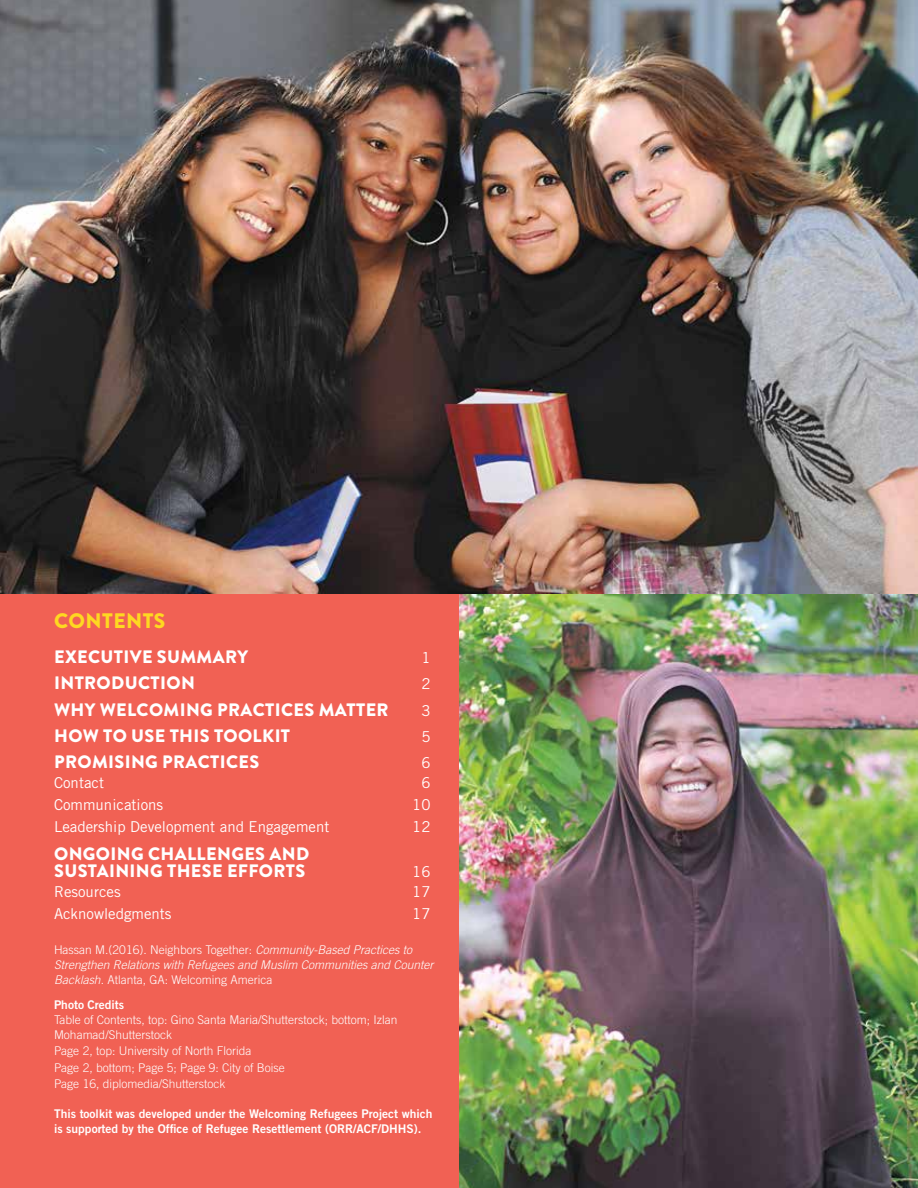
<style>
.page{position:relative;width:918px;height:1188px;background:#fff}
.page>*{position:absolute;margin:0;border:0;box-sizing:border-box;transform-origin:0 0}
.t1{font:900 21px "Brandon Grotesque";letter-spacing:.02em;color:#fed821}
.t2{font:900 18px/17.2px "Brandon Grotesque";letter-spacing:.02em;color:#fff}
.t3{font:15px "Trade Gothic LT Std";color:#fff}
.t4{font:300 12px/16.5px "Trade Gothic LT Std";color:#fff}
.t5{font:italic 300 12px/15px "Trade Gothic LT Std";color:#fff}
.t6{font:12px/15px "Trade Gothic LT Std Bd 2";color:#fff}
.s1{font-style:normal}
</style>
<div class="page">
<img style="left:0;top:0;width:918px;height:594px">
<div style="left:0;top:594px;width:459px;height:594px;background:#f16154"></div>
<img style="left:459px;top:594px;width:459px;height:594px">
<h1 class="t1" style="left:54px;top:606px;width:113px">CONTENTS</h1>
<h2 class="t2" style="left:54px;top:649px;width:195px">EXECUTIVE SUMMARY</h2>
<p class="t3" style="left:421px;top:649px;width:11px">1</p>
<h2 class="t2" style="left:54px;top:675px;width:142px">INTRODUCTION</h2>
<p class="t3" style="left:421px;top:675px;width:11px">2</p>
<h2 class="t2" style="left:54px;top:701px;width:336px">WHY WELCOMING PRACTICES MATTER</h2>
<p class="t3" style="left:421px;top:701px;width:11px">3</p>
<h2 class="t2" style="left:54px;top:727px;width:238px">HOW TO USE THIS TOOLKIT</h2>
<p class="t3" style="left:421px;top:727px;width:11px">5</p>
<h2 class="t2" style="left:54px;top:754px;width:207px">PROMISING PRACTICES</h2>
<p class="t3" style="left:421px;top:754px;width:11px">6</p>
<p class="t3" style="left:54px;top:774px;width:51px">Contact</p>
<p class="t3" style="left:421px;top:774px;width:11px">6</p>
<p class="t3" style="left:54px;top:796px;width:111px">Communications</p>
<p class="t3" style="left:412px;top:796px;width:20px">10</p>
<p class="t3" style="left:54px;top:817px;width:277px">Leadership Development and Engagement</p>
<p class="t3" style="left:412px;top:817px;width:20px">12</p>
<h2 class="t2" style="left:54px;top:845px;width:257px">ONGOING CHALLENGES AND<br>SUSTAINING THESE EFFORTS</h2>
<p class="t3" style="left:412px;top:862px;width:20px">16</p>
<p class="t3" style="left:54px;top:883px;width:68px">Resources</p>
<p class="t3" style="left:412px;top:883px;width:20px">17</p>
<p class="t3" style="left:54px;top:904px;width:119px">Acknowledgments</p>
<p class="t3" style="left:412px;top:904px;width:20px">17</p>
<p class="t5" style="left:54px;top:942px;width:381px"><span class="s1">Hassan M.(2016). Neighbors Together:</span> Community-Based Practices to<br>Strengthen Relations with Refugees and Muslim Communities and Counter<br>Backlash<span class="s1">. Atlanta, GA: Welcoming America</span></p>
<p class="t6" style="left:54px;top:997px;width:72px">Photo Credits</p>
<p class="t4" style="left:54px;top:1012px;width:345px;line-height:15px">Table of Contents, top: Gino Santa Maria/Shutterstock; bottom; Izlan<br>Mohamad/Shutterstock</p>
<p class="t4" style="left:54px;top:1042px;width:232px">Page 2, top: University of North Florida<br>Page 2, bottom; Page 5; Page 9: City of Boise<br>Page 16, diplomedia/Shutterstock</p>
<p class="t6" style="left:54px;top:1106px;width:380px">This toolkit was developed under the Welcoming Refugees Project which is supported by the Office of Refugee Resettlement (ORR/ACF/DHHS).</p>
</div>
